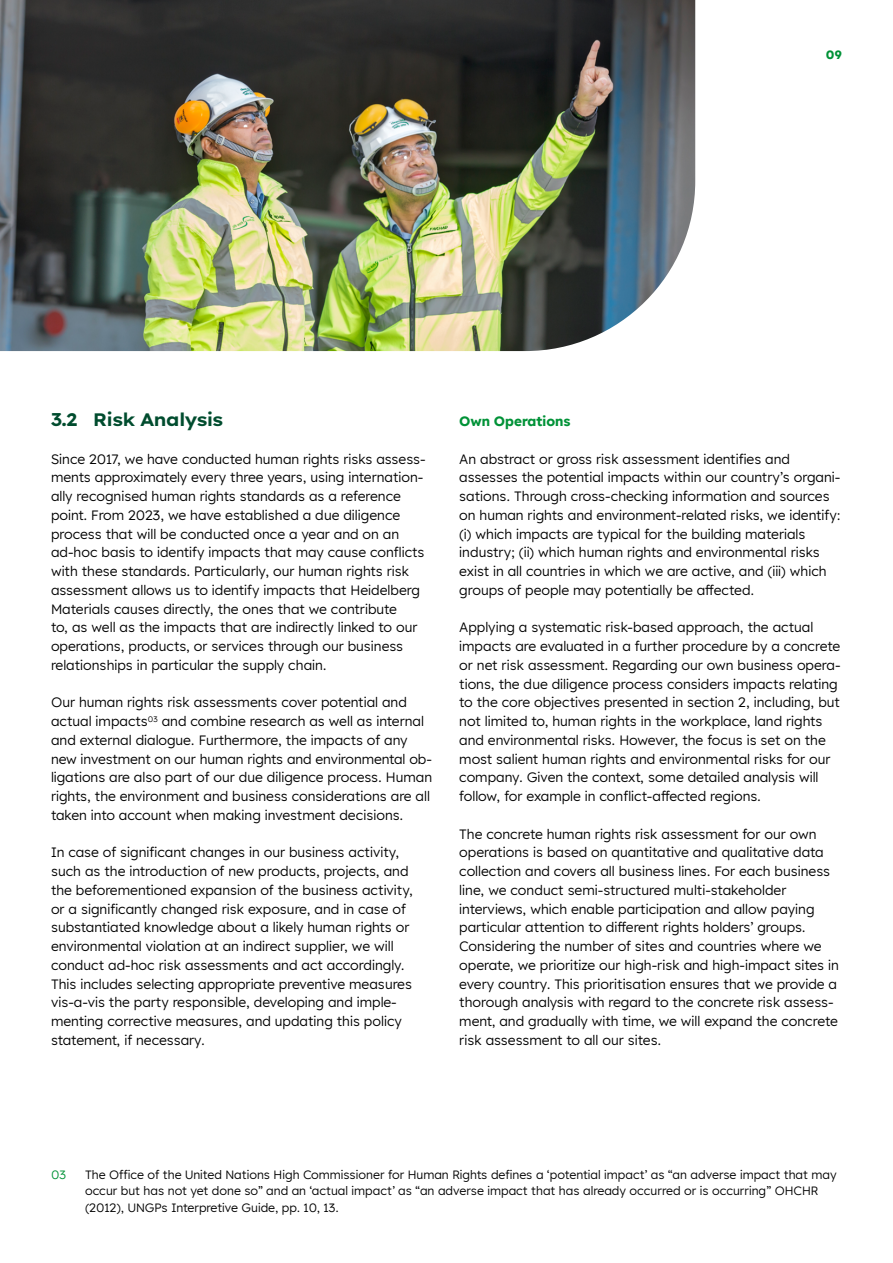
<style>
.page{position:relative;width:893px;height:1263px;background:#fff}
.page>*{position:absolute;margin:0;border:0;box-sizing:border-box;transform-origin:0 0}
.t1{font:700 18px "Lexend Exa HM";color:#004c2e}
.t2{font:13.5px/18.8px "Lexend HM";color:#000}
.t3{font:700 13.5px "Lexend HM";color:#009237}
.t4{font:12px/16.5px "Lexend HM";color:#000}
.t5{font:12px "Lexend HM";color:#009237}
.t6{font:700 12px "Lexend HM";color:#009237}
</style>
<div class="page">
<img style="left:0;top:0;width:695px;height:351px">
<p class="t6" style="left:826px;top:45px;width:18px">09</p>
<h1 class="t1" style="left:51px;top:405px;width:173px">3.2 Risk Analysis</h1>
<p class="t2" style="left:51px;top:449px;width:376px">Since 2017, we have conducted human rights risks assess&shy;ments approximately every three years, using internation&shy;ally recognised human rights standards as a reference point. From 2023, we have established a due diligence process that will be conducted once a year and on an ad-hoc basis to identify impacts that may cause conflicts with these standards. Particularly, our human rights risk assessment allows us to identify impacts that Heidelberg Materials causes directly, the ones that we contribute<br>to, as well as the impacts that are indirectly linked to our operations, products, or services through our business relationships in particular the supply chain.</p>
<p class="t2" style="left:51px;top:692px;width:383px">Our human rights risk assessments cover potential and actual impacts<sup>03</sup> and combine research as well as internal and external dialogue. Furthermore, the impacts of any new investment on our human rights and environmental ob&shy;ligations are also part of our due diligence process. Human rights, the environment and business considerations are all taken into account when making investment decisions.</p>
<p class="t2" style="left:51px;top:842px;width:364px">In case of significant changes in our business activity, such as the introduction of new products, projects, and the beforementioned expansion of the business activity, or a significantly changed risk exposure, and in case of substantiated knowledge about a likely human rights or environmental violation at an indirect supplier, we will conduct ad-hoc risk assessments and act accordingly.<br>This includes selecting appropriate preventive measures vis-a-vis the party responsible, developing and imple&shy;menting corrective measures, and updating this policy statement, if necessary.</p>
<p class="t3" style="left:459px;top:410px;width:113px">Own Operations</p>
<p class="t2" style="left:459px;top:449px;width:383px">An abstract or gross risk assessment identifies and assesses the potential impacts within our country’s organi&shy;sations. Through cross-checking information and sources on human rights and environment-related risks, we identify: (i) which impacts are typical for the building materials industry; (ii) which human rights and environmental risks exist in all countries in which we are active, and (iii) which groups of people may potentially be affected.</p>
<p class="t2" style="left:459px;top:617px;width:383px">Applying a systematic risk-based approach, the actual impacts are evaluated in a further procedure by a concrete or net risk assessment. Regarding our own business opera&shy;tions, the due diligence process considers impacts relating to the core objectives presented in section 2, including, but not limited to, human rights in the workplace, land rights and environmental risks. However, the focus is set on the most salient human rights and environmental risks for our company. Given the context, some detailed analysis will follow, for example in conflict-affected regions.</p>
<p class="t2" style="left:459px;top:824px;width:381px">The concrete human rights risk assessment for our own operations is based on quantitative and qualitative data collection and covers all business lines. For each business line, we conduct semi-structured multi-stakeholder interviews, which enable participation and allow paying particular attention to different rights holders’ groups.<br>Considering the number of sites and countries where we operate, we prioritize our high-risk and high-impact sites in every country. This prioritisation ensures that we provide a thorough analysis with regard to the concrete risk assess&shy;ment, and gradually with time, we will expand the concrete risk assessment to all our sites.</p>
<p class="t5" style="left:51px;top:1166px;width:17px">03</p>
<p class="t4" style="left:85px;top:1166px;width:753px">The Office of the United Nations High Commissioner for Human Rights defines a ‘potential impact’ as “an adverse impact that may occur but has not yet done so” and an ‘actual impact’ as “an adverse impact that has already occurred or is occurring” OHCHR (2012), UNGPs Interpretive Guide, pp. 10, 13.</p>
</div>
